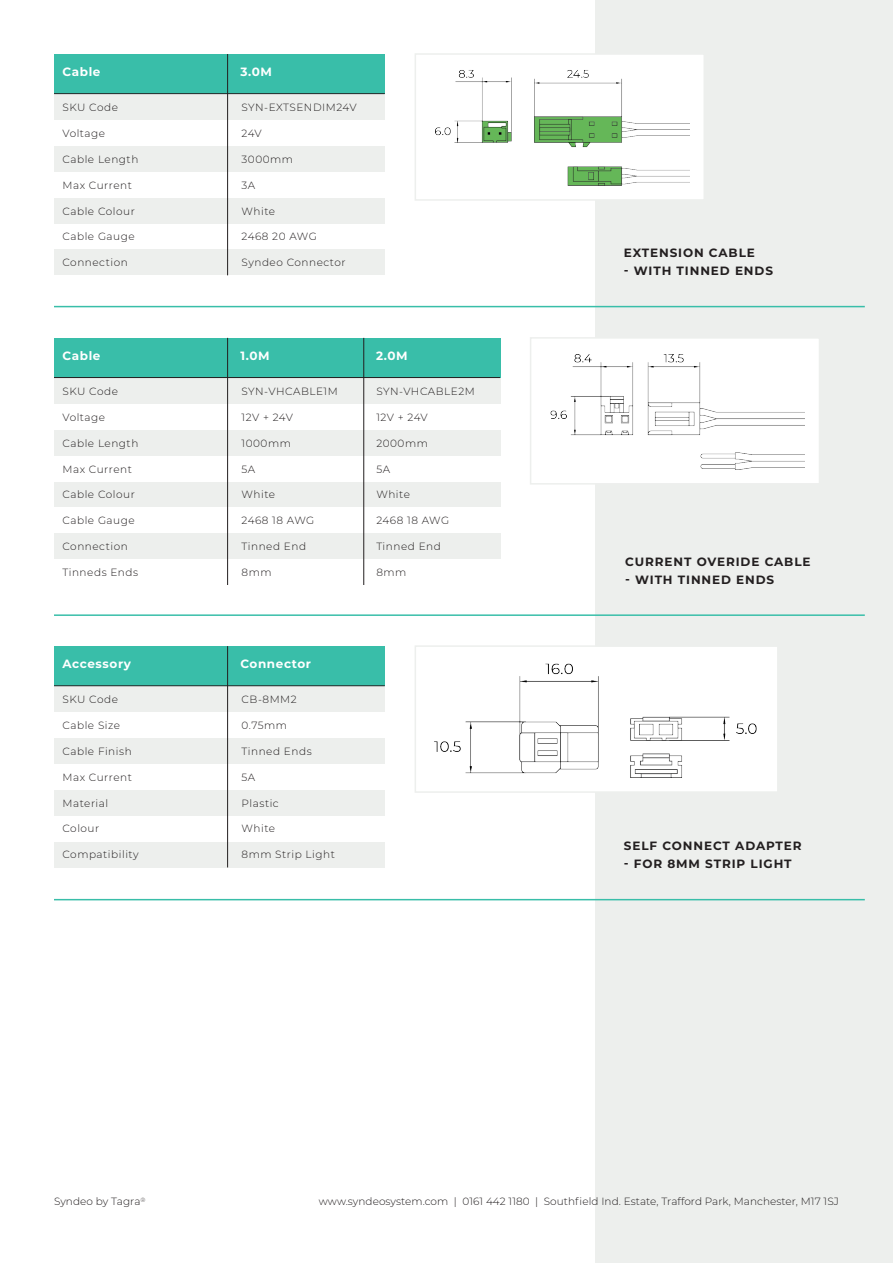
<style>
.page{position:relative;width:893px;height:1263px;background:#fff}
.page>*{position:absolute;margin:0;border:0;box-sizing:border-box;transform-origin:0 0}
.t1{font:700 12px "Montserrat";letter-spacing:.075em;color:#231f20}
.t2{font:700 12px "Montserrat";letter-spacing:.05em;color:#fff}
.t3{font:300 10.5px "Montserrat";letter-spacing:.05em;color:#231f20}
.t4{font:300 10.5px "Montserrat";letter-spacing:.005em;color:#231f20}
.t5{font:300 6.15px "Montserrat";color:#231f20}
</style>
<div class="page">
<div style="left:595px;top:0;width:298px;height:1263px;background:#edefed"></div>
<hr style="left:54px;top:306px;width:811px;height:1px;background:#39bea9">
<div style="left:54px;top:54px;width:331px;height:40px;background:#39bea9"></div>
<div style="left:54px;top:95px;width:331px;height:25px;background:#edefed"></div>
<div style="left:54px;top:146px;width:331px;height:26px;background:#edefed"></div>
<div style="left:54px;top:198px;width:331px;height:26px;background:#edefed"></div>
<div style="left:54px;top:250px;width:331px;height:25px;background:#edefed"></div>
<hr style="left:227px;top:54px;width:1px;height:221px;background:#231f20">
<hr style="left:54px;top:93px;width:331px;height:1px;background:#231f20">
<div style="left:415px;top:53px;width:290px;height:148px;background:#fff;border:2px solid #edefed"></div>
<img style="left:435px;top:70px;width:254px;height:115px">
<hr style="left:54px;top:614px;width:811px;height:2px;background:#39bea9">
<div style="left:54px;top:338px;width:446px;height:39px;background:#39bea9"></div>
<div style="left:54px;top:378px;width:446px;height:26px;background:#edefed"></div>
<div style="left:54px;top:430px;width:446px;height:26px;background:#edefed"></div>
<div style="left:54px;top:482px;width:446px;height:25px;background:#edefed"></div>
<div style="left:54px;top:533px;width:446px;height:26px;background:#edefed"></div>
<hr style="left:363px;top:338px;width:1px;height:247px;background:#231f20">
<hr style="left:227px;top:338px;width:1px;height:247px;background:#231f20">
<hr style="left:54px;top:377px;width:446px;height:1px;background:#231f20">
<div style="left:530px;top:337px;width:290px;height:148px;background:#fff;border:2px solid #edefed"></div>
<img style="left:550px;top:354px;width:255px;height:116px">
<hr style="left:54px;top:899px;width:811px;height:1px;background:#39bea9">
<div style="left:54px;top:646px;width:331px;height:40px;background:#39bea9"></div>
<div style="left:54px;top:687px;width:331px;height:25px;background:#edefed"></div>
<div style="left:54px;top:738px;width:331px;height:26px;background:#edefed"></div>
<div style="left:54px;top:790px;width:331px;height:26px;background:#edefed"></div>
<div style="left:54px;top:842px;width:331px;height:25px;background:#edefed"></div>
<hr style="left:227px;top:646px;width:1px;height:221px;background:#231f20">
<hr style="left:54px;top:685px;width:331px;height:1px;background:#231f20">
<div style="left:415px;top:645px;width:364px;height:148px;background:#fff;border:2px solid #edefed"></div>
<img style="left:434px;top:663px;width:323px;height:115px">
<p class="t2" style="left:63px;top:63px;width:40px">Cable</p>
<p class="t2" style="left:240px;top:63px;width:33px">3.0M</p>
<p class="t3" style="left:63px;top:100px;width:57px">SKU Code</p>
<p class="t3" style="left:63px;top:126px;width:44px">Voltage</p>
<p class="t3" style="left:63px;top:152px;width:77px">Cable Length</p>
<p class="t3" style="left:63px;top:178px;width:71px">Max Current</p>
<p class="t3" style="left:63px;top:204px;width:74px">Cable Colour</p>
<p class="t3" style="left:63px;top:229px;width:74px">Cable Gauge</p>
<p class="t3" style="left:63px;top:255px;width:67px">Connection</p>
<p class="t3" style="left:242px;top:100px;width:117px">SYN-EXTSENDIM24V</p>
<p class="t3" style="left:242px;top:126px;width:22px">24V</p>
<p class="t3" style="left:242px;top:152px;width:53px">3000mm</p>
<p class="t3" style="left:242px;top:178px;width:15px">3A</p>
<p class="t3" style="left:242px;top:204px;width:35px">White</p>
<p class="t3" style="left:242px;top:229px;width:77px">2468 20 AWG</p>
<p class="t3" style="left:242px;top:255px;width:106px">Syndeo Connector</p>
<p class="t2" style="left:63px;top:347px;width:40px">Cable</p>
<p class="t2" style="left:240px;top:347px;width:31px">1.0M</p>
<p class="t2" style="left:376px;top:347px;width:33px">2.0M</p>
<p class="t3" style="left:63px;top:384px;width:57px">SKU Code</p>
<p class="t3" style="left:63px;top:410px;width:44px">Voltage</p>
<p class="t3" style="left:63px;top:436px;width:77px">Cable Length</p>
<p class="t3" style="left:63px;top:462px;width:71px">Max Current</p>
<p class="t3" style="left:63px;top:487px;width:74px">Cable Colour</p>
<p class="t3" style="left:63px;top:513px;width:74px">Cable Gauge</p>
<p class="t3" style="left:63px;top:539px;width:67px">Connection</p>
<p class="t3" style="left:63px;top:565px;width:77px">Tinneds Ends</p>
<p class="t3" style="left:242px;top:384px;width:98px">SYN-VHCABLE1M</p>
<p class="t3" style="left:242px;top:410px;width:53px">12V + 24V</p>
<p class="t3" style="left:242px;top:436px;width:51px">1000mm</p>
<p class="t3" style="left:242px;top:462px;width:15px">5A</p>
<p class="t3" style="left:242px;top:487px;width:35px">White</p>
<p class="t3" style="left:242px;top:513px;width:74px">2468 18 AWG</p>
<p class="t3" style="left:242px;top:539px;width:66px">Tinned End</p>
<p class="t3" style="left:242px;top:565px;width:32px">8mm</p>
<p class="t2" style="left:63px;top:655px;width:70px">Accessory</p>
<p class="t2" style="left:240px;top:655px;width:72px">Connector</p>
<p class="t3" style="left:63px;top:692px;width:57px">SKU Code</p>
<p class="t3" style="left:63px;top:718px;width:59px">Cable Size</p>
<p class="t3" style="left:63px;top:744px;width:71px">Cable Finish</p>
<p class="t3" style="left:63px;top:770px;width:71px">Max Current</p>
<p class="t3" style="left:63px;top:796px;width:47px">Material</p>
<p class="t3" style="left:63px;top:821px;width:38px">Colour</p>
<p class="t3" style="left:63px;top:847px;width:78px">Compatibility</p>
<p class="t3" style="left:242px;top:692px;width:57px">CB-8MM2</p>
<p class="t3" style="left:242px;top:718px;width:47px">0.75mm</p>
<p class="t3" style="left:242px;top:744px;width:72px">Tinned Ends</p>
<p class="t3" style="left:242px;top:770px;width:15px">5A</p>
<p class="t3" style="left:242px;top:796px;width:39px">Plastic</p>
<p class="t3" style="left:242px;top:821px;width:35px">White</p>
<p class="t3" style="left:242px;top:847px;width:95px">8mm Strip Light</p>
<p class="t3" style="left:376px;top:384px;width:100px">SYN-VHCABLE2M</p>
<p class="t3" style="left:376px;top:410px;width:53px">12V + 24V</p>
<p class="t3" style="left:376px;top:436px;width:53px">2000mm</p>
<p class="t3" style="left:376px;top:462px;width:15px">5A</p>
<p class="t3" style="left:376px;top:487px;width:35px">White</p>
<p class="t3" style="left:376px;top:513px;width:74px">2468 18 AWG</p>
<p class="t3" style="left:376px;top:539px;width:66px">Tinned End</p>
<p class="t3" style="left:376px;top:565px;width:32px">8mm</p>
<p class="t1" style="left:624px;top:244px;width:133px">EXTENSION CABLE</p>
<p class="t1" style="left:624px;top:262px;width:151px">- WITH TINNED ENDS</p>
<p class="t1" style="left:625px;top:553px;width:187px">CURRENT OVERIDE CABLE</p>
<p class="t1" style="left:625px;top:571px;width:151px">- WITH TINNED ENDS</p>
<p class="t1" style="left:624px;top:837px;width:179px">SELF CONNECT ADAPTER</p>
<p class="t1" style="left:624px;top:855px;width:169px">- FOR 8MM STRIP LIGHT</p>
<p class="t4" style="left:54px;top:1194px;width:88px">Syndeo by Tagra</p>
<p class="t4" style="left:319px;top:1194px;width:522px">www.syndeosystem.com | 0161 442 1180 | Southfield Ind. Estate, Trafford Park, Manchester, M17 1SJ</p>
<p class="t5" style="left:140px;top:1195px;width:6px">®</p>
</div>
